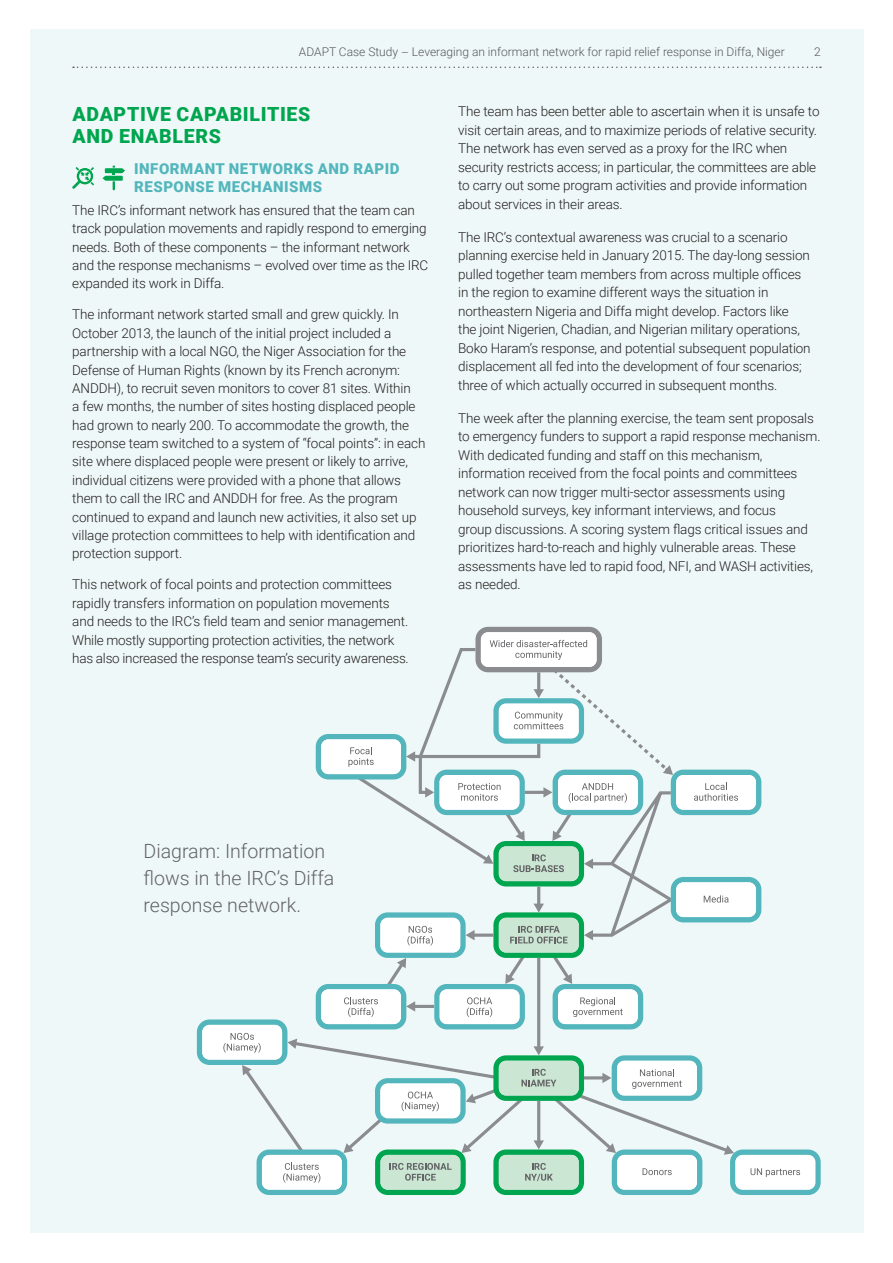
<style>
.page{position:relative;width:893px;height:1263px;background:#fff}
.page>*{position:absolute;margin:0;border:0;box-sizing:border-box;transform-origin:0 0}
.t1{font:300 19.65px/26.7px "Roboto";color:#636366}
.t2{font:900 19.5px/22.5px "Roboto";letter-spacing:.035em;color:#00a54f}
.t3{font:900 15px/18px "Roboto";letter-spacing:.035em;color:#52b6bc}
.t4{font:300 13.5px/18.5px "Roboto";letter-spacing:-.01em;color:#231f20}
.t5{font:300 12px "Roboto";color:#57585a}
</style>
<div class="page">
<div style="left:30px;top:30px;width:833px;height:1203px;background:#eff8f8"></div>
<svg style="left:73px;top:67px;width:748px;height:1px"></svg>
<svg style="left:102px;top:165px;width:23px;height:25px"></svg>
<svg style="left:72px;top:167px;width:22px;height:22px"></svg>
<svg style="left:197px;top:627px;width:624px;height:568px"></svg>
<p class="t5" style="left:299px;top:43px;width:487px">ADAPT Case Study – Leveraging an informant network for rapid relief response in Diffa, Niger</p>
<p class="t5" style="left:814px;top:43px;width:8px">2</p>
<h2 class="t2" style="left:73px;top:102px;width:239px">ADAPTIVE CAPABILITIES<br>AND ENABLERS</h2>
<p class="t3" style="left:134px;top:159px;width:267px">INFORMANT NETWORKS AND RAPID<br>RESPONSE MECHANISMS</p>
<p class="t4" style="left:72px;top:200px;width:358px">The IRC’s informant network has ensured that the team can track population movements and rapidly respond to emerging needs. Both of these components – the informant network and the response mechanisms – evolved over time as the IRC expanded its work in Diffa.</p>
<p class="t4" style="left:72px;top:305px;width:355px">The informant network started small and grew quickly. In October 2013, the launch of the initial project included a partnership with a local NGO, the Niger Association for the Defense of Human Rights (known by its French acronym:<br>ANDDH), to recruit seven monitors to cover 81 sites. Within<br>a few months, the number of sites hosting displaced people had grown to nearly 200. To accommodate the growth, the response team switched to a system of “focal points”: in each site where displaced people were present or likely to arrive, individual citizens were provided with a phone that allows them to call the IRC and ANDDH for free. As the program continued to expand and launch new activities, it also set up village protection committees to help with identification and protection support.</p>
<p class="t4" style="left:72px;top:575px;width:338px">This network of focal points and protection committees rapidly transfers information on population movements and needs to the IRC’s field team and senior management.<br>While mostly supporting protection activities, the network has also increased the response team’s security awareness.</p>
<p class="t4" style="left:458px;top:102px;width:363px">The team has been better able to ascertain when it is unsafe to visit certain areas, and to maximize periods of relative security.<br>The network has even served as a proxy for the IRC when security restricts access; in particular, the committees are able to carry out some program activities and provide information about services in their areas.</p>
<p class="t4" style="left:458px;top:227px;width:354px">The IRC’s contextual awareness was crucial to a scenario planning exercise held in January 2015. The day-long session pulled together team members from across multiple offices in the region to examine different ways the situation in northeastern Nigeria and Diffa might develop. Factors like the joint Nigerien, Chadian, and Nigerian military operations, Boko Haram’s response, and potential subsequent population displacement all fed into the development of four scenarios; three of which actually occurred in subsequent months.</p>
<p class="t4" style="left:458px;top:408px;width:364px">The week after the planning exercise, the team sent proposals to emergency funders to support a rapid response mechanism.<br>With dedicated funding and staff on this mechanism, information received from the focal points and committees network can now trigger multi-sector assessments using household surveys, key informant interviews, and focus<br>group discussions. A scoring system flags critical issues and prioritizes hard-to-reach and highly vulnerable areas. These assessments have led to rapid food, NFI, and WASH activities, as needed.</p>
<h1 class="t1" style="left:144px;top:837px;width:192px">Diagram: Information flows in the IRC’s Diffa response network.</h1>
</div>
